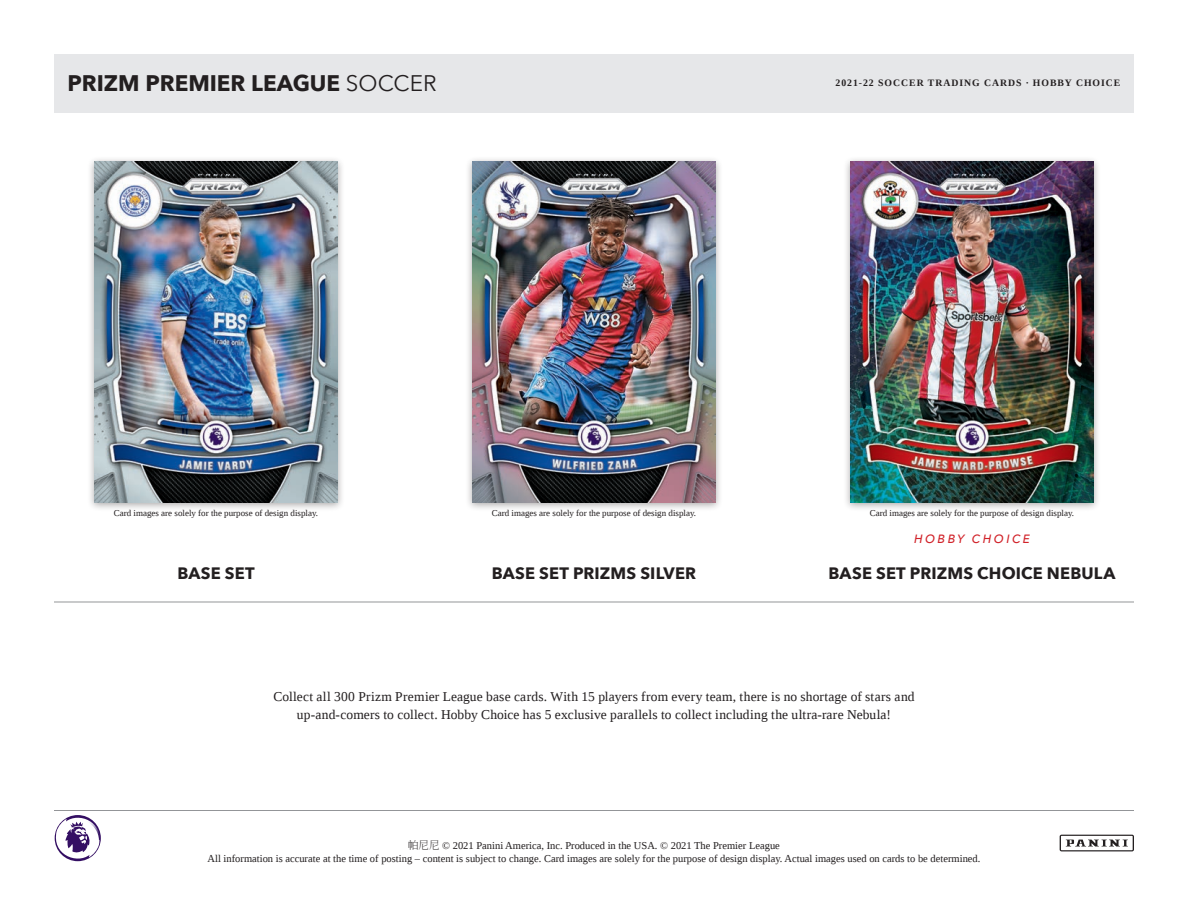
<style>
.page{position:relative;width:1188px;height:918px;background:#fff}
.page>*{position:absolute;margin:0;border:0;box-sizing:border-box;transform-origin:0 0}
.t1{font:700 22.5px "Avenir Next";color:#231f20}
.t2{font:700 16.5px "Avenir Next";letter-spacing:.01em;color:#231f20}
.t3{font:13.5px/18px "Liberation Serif";letter-spacing:.01em;color:#231f20;text-align:center}
.t4{font:italic 500 12px "Avenir Next";letter-spacing:.205em;color:#d1232a}
.t5{font:10.5px/12.6px "Liberation Serif";color:#231f20;text-align:center}
.t6{font:700 9.75px "Liberation Serif";letter-spacing:.1em;color:#231f20}
.t7{font:9px "Liberation Serif";color:#231f20}
.s1{font-weight:400}
.s2{font-family:"Adobe Ming Std";font-weight:300}
</style>
<div class="page">
<hr style="left:54px;top:602px;width:1080px;height:1px;background:#939598">
<div style="left:87px;top:156px;width:258px;height:356px;background:#231f20;opacity:.4"></div>
<img style="left:94px;top:162px;width:243px;height:340px">
<div style="left:465px;top:156px;width:258px;height:356px;background:#231f20;opacity:.4"></div>
<img style="left:472px;top:162px;width:244px;height:340px">
<div style="left:843px;top:156px;width:258px;height:356px;background:#231f20;opacity:.4"></div>
<img style="left:850px;top:162px;width:244px;height:340px">
<hr style="left:54px;top:810px;width:1080px;height:1px;background:#939598">
<svg style="left:1060px;top:835px;width:74px;height:16px"></svg>
<svg style="left:54px;top:815px;width:47px;height:47px"></svg>
<div style="left:54px;top:54px;width:1080px;height:58px;background:#e6e7e9"></div>
<p class="t1" style="left:68px;top:64px;width:371px">PRIZM PREMIER LEAGUE <span class="s1">SOCCER</span></p>
<p class="t6" style="left:836px;top:77px;width:286px">2021-22 SOCCER TRADING CARDS · HOBBY CHOICE</p>
<p class="t7" style="left:114px;top:507px;width:206px">Card images are solely for the purpose of design display.</p>
<p class="t7" style="left:492px;top:507px;width:206px">Card images are solely for the purpose of design display.</p>
<p class="t7" style="left:870px;top:507px;width:206px">Card images are solely for the purpose of design display.</p>
<p class="t4" style="left:914px;top:528px;width:117px">HOBBY CHOICE</p>
<p class="t2" style="left:177px;top:559px;width:79px">BASE SET</p>
<p class="t2" style="left:492px;top:559px;width:206px">BASE SET PRIZMS SILVER</p>
<p class="t2" style="left:829px;top:559px;width:288px">BASE SET PRIZMS CHOICE NEBULA</p>
<p class="t3" style="left:273px;top:688px;width:643px">Collect all 300 Prizm Premier League base cards. With 15 players from every team, there is no shortage of stars and up-and-comers to collect. Hobby Choice has 5 exclusive parallels to collect including the ultra-rare Nebula!</p>
<p class="t5" style="left:208px;top:839px;width:774px"><span class="s2">帕尼尼</span> © 2021 Panini America, Inc. Produced in the USA. © 2021 The Premier League<br>All information is accurate at the time of posting – content is subject to change. Card images are solely for the purpose of design display. Actual images used on cards to be determined.</p>
</div>
